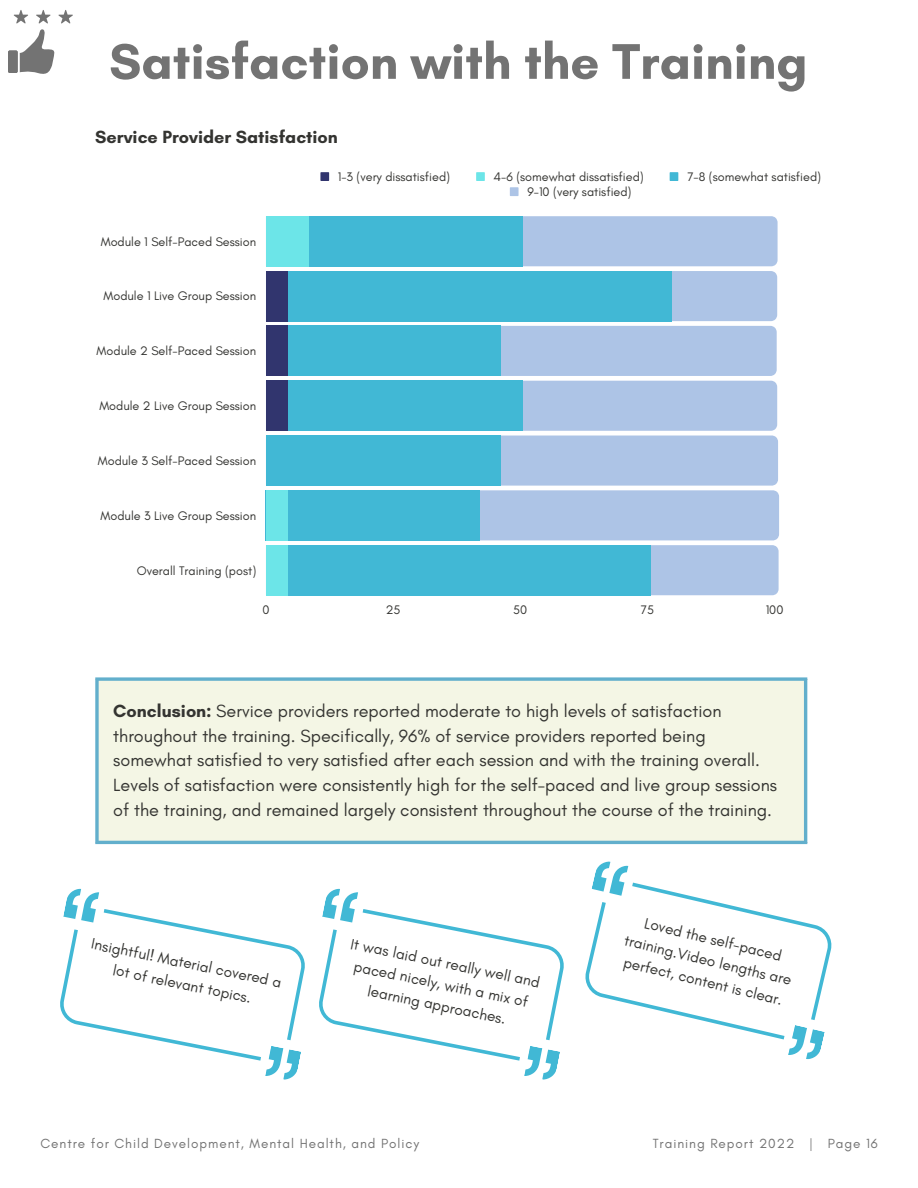
<style>
.page{position:relative;width:918px;height:1188px;background:#fff}
.page>*{position:absolute;margin:0;border:0;box-sizing:border-box;transform-origin:0 0}
.t1{font:700 51px "Glacial Indifference";color:#737373}
.t2{font:18px/24.8px "Glacial Indifference";color:#343431}
.t3{font:700 18px "Glacial Indifference";color:#343431}
.t4{font:15.45px/21.5px "Glacial Indifference";color:#343431;text-align:center}
.t5{font:13.5px "Glacial Indifference";letter-spacing:.07em;color:#737373}
.t6{font:12.6px "Glacial Indifference";color:#343431}
.s1{font-weight:700}
</style>
<div class="page">
<div style="left:97px;top:679px;width:709px;height:164px;background:#f4f6e5"></div>
<svg style="left:95px;top:681px;width:4px;height:160px"></svg>
<hr style="left:804px;top:681px;width:3px;height:160px;background:#62afcc">
<svg style="left:95px;top:677px;width:712px;height:4px;background:#79bad2"></svg>
<hr style="left:95px;top:841px;width:712px;height:3px;background:#62afcc">
<div style="left:8px;top:50px;width:10px;height:23px;background:#737373;border-radius:2px"></div>
<svg style="left:14px;top:10px;width:59px;height:64px"></svg>
<svg style="left:585px;top:861px;width:247px;height:199px"></svg>
<svg style="left:319px;top:888px;width:245px;height:192px"></svg>
<svg style="left:60px;top:888px;width:245px;height:192px"></svg>
<div style="left:320px;top:172px;width:9px;height:9px;background:#31356e"></div>
<div style="left:476px;top:172px;width:9px;height:9px;background:#6ce5e8"></div>
<div style="left:670px;top:172px;width:8px;height:9px;background:#41b8d5"></div>
<div style="left:510px;top:187px;width:9px;height:9px;background:#adc4e6"></div>
<svg style="left:266px;top:216px;width:513px;height:379px;background:#b6cce9"></svg>
<div style="left:266px;top:216px;width:256px;height:50px;background:#41b8d5"></div>
<div style="left:266px;top:271px;width:405px;height:50px;background:#41b8d5"></div>
<div style="left:266px;top:326px;width:234px;height:50px;background:#41b8d5"></div>
<div style="left:266px;top:381px;width:256px;height:50px;background:#41b8d5"></div>
<div style="left:266px;top:436px;width:234px;height:50px;background:#41b8d5"></div>
<div style="left:266px;top:490px;width:214px;height:50px;background:#41b8d5"></div>
<div style="left:266px;top:545px;width:385px;height:50px;background:#41b8d5"></div>
<div style="left:266px;top:216px;width:43px;height:50px;background:#6ce5e8"></div>
<div style="left:266px;top:490px;width:21px;height:50px;background:#6ce5e8"></div>
<div style="left:266px;top:545px;width:21px;height:50px;background:#6ce5e8"></div>
<div style="left:266px;top:271px;width:21px;height:50px;background:#31356e"></div>
<div style="left:266px;top:326px;width:21px;height:50px;background:#31356e"></div>
<div style="left:266px;top:381px;width:21px;height:50px;background:#31356e"></div>
<h1 class="t1" style="left:109px;top:30px;width:700px">Satisfaction with the Training</h1>
<p class="t3" style="left:95px;top:126px;width:244px">Service Provider Satisfaction</p>
<p class="t6" style="left:101px;top:234px;width:157px">Module 1 Self-Paced Session</p>
<p class="t6" style="left:104px;top:289px;width:154px">Module 1 Live Group Session</p>
<p class="t6" style="left:97px;top:343px;width:161px">Module 2 Self-Paced Session</p>
<p class="t6" style="left:99px;top:398px;width:158px">Module 2 Live Group Session</p>
<p class="t6" style="left:98px;top:453px;width:160px">Module 3 Self-Paced Session</p>
<p class="t6" style="left:101px;top:508px;width:157px">Module 3 Live Group Session</p>
<p class="t6" style="left:137px;top:563px;width:121px">Overall Training (post)</p>
<p class="t6" style="left:338px;top:169px;width:114px">1-3 (very dissatisfied)</p>
<p class="t6" style="left:494px;top:169px;width:152px">4-6 (somewhat dissatisfied)</p>
<p class="t6" style="left:687px;top:169px;width:135px">7-8 (somewhat satisfied)</p>
<p class="t6" style="left:527px;top:184px;width:106px">9-10 (very satisfied)</p>
<p class="t6" style="left:262px;top:602px;width:9px">0</p>
<p class="t6" style="left:386px;top:602px;width:16px">25</p>
<p class="t6" style="left:513px;top:602px;width:16px">50</p>
<p class="t6" style="left:641px;top:602px;width:15px">75</p>
<p class="t6" style="left:766px;top:602px;width:19px">100</p>
<p class="t2" style="left:113px;top:698px;width:665px"><span class="s1">Conclusion:</span> Service providers reported moderate to high levels of satisfaction throughout the training. Specifically, 96% of service providers reported being somewhat satisfied to very satisfied after each session and with the training overall.<br>Levels of satisfaction were consistently high for the self-paced and live group sessions of the training, and remained largely consistent throughout the course of the training.</p>
<p class="t4" style="left:94px;top:932px;width:195px;rotate:12deg">Insightful! Material covered a lot of relevant topics.</p>
<p class="t4" style="left:353px;top:932px;width:194px;rotate:12deg">It was laid out really well and paced nicely, with a mix of learning approaches.</p>
<p class="t4" style="left:633px;top:908px;width:173px;rotate:14deg">Loved the self-paced training.Video lengths are perfect, content is clear.</p>
<p class="t5" style="left:40px;top:1135px;width:380px">Centre for Child Development, Mental Health, and Policy</p>
<p class="t5" style="left:653px;top:1135px;width:227px">Training Report 2022 | Page 16</p>
</div>
